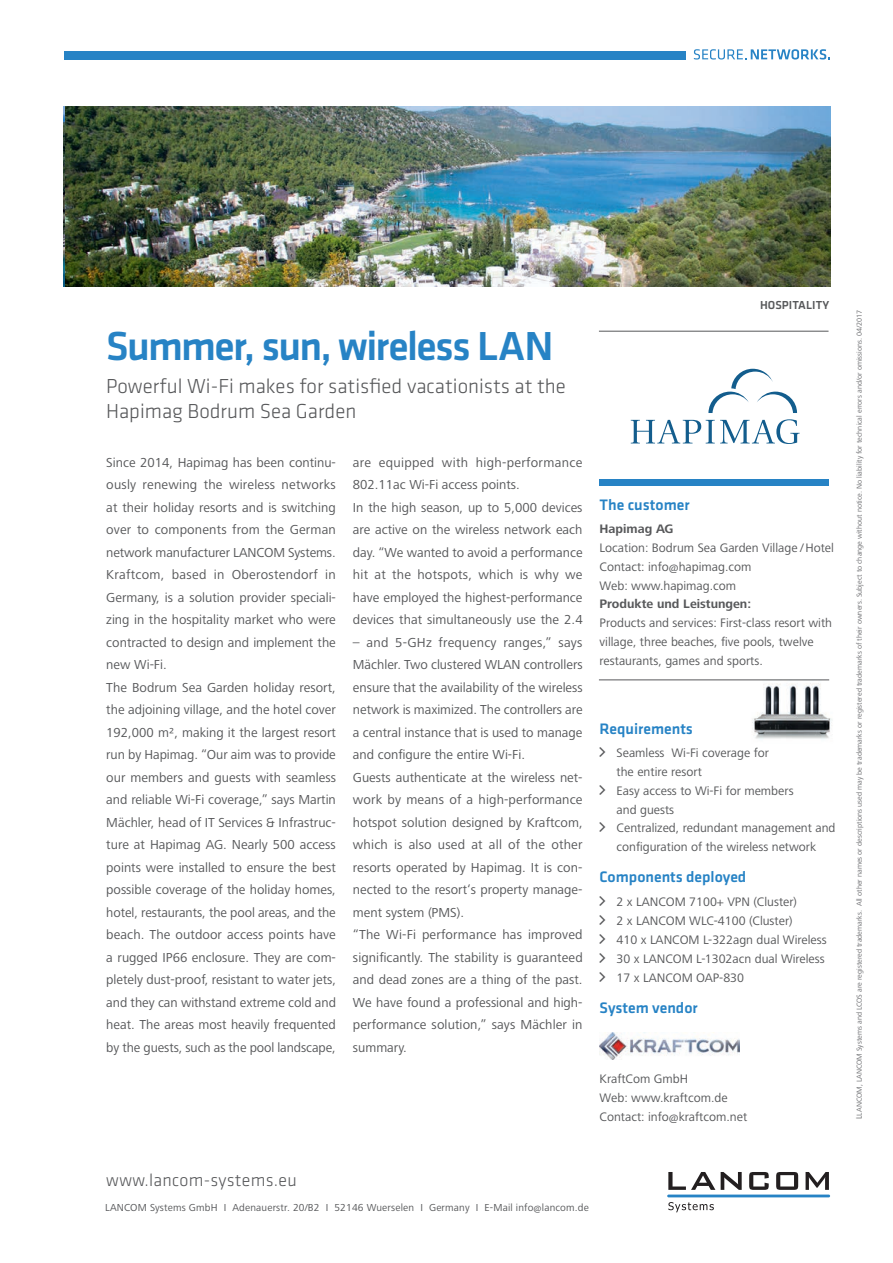
<style>
.page{position:relative;width:893px;height:1263px;background:#fff}
.page>*{position:absolute;margin:0;border:0;box-sizing:border-box;transform-origin:0 0}
.t1{font:500 42px "Klavika Basic";letter-spacing:-.04em;color:#2783c5}
.t2{font:300 21px/24.8px "Klavika Basic";color:#57585a}
.t3{font:300 18px "Klavika Basic";letter-spacing:.015em;color:#57585a}
.t4{font:500 15.75px "Klavika Basic";color:#2783c5}
.t5{font:13.5px/22.5px "Frutiger Next LT";color:#57585a}
.t6{font:12.75px/18.9px "Frutiger Next LT";color:#57585a}
.t7{font:700 12.75px "Frutiger Next LT";color:#57585a}
.t8{font:500 12px "Klavika Basic";letter-spacing:.005em;color:#57585a}
.t9{font:10.5px "Frutiger Next LT";letter-spacing:.015em;color:#57585a}
.t10{font:7.5px "Frutiger Next LT";color:#6c6d70}
.s1{font-stretch:condensed;font-size:8.25px;color:#57585a}
</style>
<div class="page">
<svg style="left:668px;top:1172px;width:47px;height:18px"></svg>
<svg style="left:721px;top:1172px;width:21px;height:18px"></svg>
<svg style="left:749px;top:1172px;width:20px;height:18px"></svg>
<svg style="left:776px;top:1172px;width:22px;height:18px"></svg>
<svg style="left:806px;top:1172px;width:23px;height:18px"></svg>
<svg style="left:668px;top:1202px;width:46px;height:10px"></svg>
<hr style="left:667px;top:1194px;width:163px;height:3px;background:#2783c5">
<div style="left:64px;top:51px;width:621px;height:9px;background:#2783c5"></div>
<svg style="left:694px;top:49px;width:136px;height:11px"></svg>
<img style="left:742px;top:679px;width:90px;height:60px">
<img style="left:600px;top:1032px;width:140px;height:27px">
<hr style="left:599px;top:679px;width:230px;height:1px;background:#57585a">
<div style="left:600px;top:480px;width:229px;height:6px;background:#2783c5"></div>
<svg style="left:631px;top:419px;width:169px;height:25px"></svg>
<svg style="left:708px;top:369px;width:89px;height:44px"></svg>
<hr style="left:599px;top:331px;width:229px;height:1px;background:#57585a">
<img style="left:65px;top:106px;width:766px;height:180px">
<h1 class="t1" style="left:106px;top:317px;width:449px">Summer, sun, wireless LAN</h1>
<h2 class="t2" style="left:106px;top:373px;width:461px">Powerful Wi-Fi makes for satisfied vacationists at the<br>Hapimag Bodrum Sea Garden</h2>
<p class="t5" style="left:106px;top:451px;width:231px">Since 2014, Hapimag has been continu&shy;ously renewing the wireless networks at their holiday resorts and is switching over to components from the German network manufacturer LANCOM Systems.<br>Kraftcom, based in Oberostendorf in Germany, is a solution provider speciali&shy;zing in the hospitality market who were contracted to design and implement the new Wi-Fi.<br>The Bodrum Sea Garden holiday resort, the adjoining village, and the hotel cover 192,000 m², making it the largest resort run by Hapimag. “Our aim was to provide our members and guests with seamless and reliable Wi-Fi coverage,” says Martin Mächler, head of IT Services &amp; Infrastruc&shy;ture at Hapimag AG. Nearly 500 access points were installed to ensure the best possible coverage of the holiday homes, hotel, restaurants, the pool areas, and the beach. The outdoor access points have a rugged IP66 enclosure. They are com&shy;pletely dust-proof, resistant to water jets, and they can withstand extreme cold and heat. The areas most heavily frequented by the guests, such as the pool landscape,</p>
<p class="t5" style="left:353px;top:451px;width:231px">are equipped with high-performance 802.11ac Wi-Fi access points.<br>In the high season, up to 5,000 devices are active on the wireless network each day. “We wanted to avoid a performance hit at the hotspots, which is why we have employed the highest-performance devices that simultaneously use the 2.4</p>
<p class="t5" style="left:353px;top:631px;width:231px">– and 5-GHz frequency ranges,” says Mächler. Two clustered WLAN controllers ensure that the availability of the wireless network is maximized. The controllers are a central instance that is used to manage and configure the entire Wi-Fi.<br>Guests authenticate at the wireless net&shy;work by means of a high-performance hotspot solution designed by Kraftcom, which is also used at all of the other resorts operated by Hapimag. It is con&shy;nected to the resort‘s property manage&shy;ment system (PMS).<br>“The Wi-Fi performance has improved significantly. The stability is guaranteed and dead zones are a thing of the past.<br>We have found a professional and high&shy;performance solution,” says Mächler in summary.</p>
<p class="t8" style="left:760px;top:297px;width:71px">HOSPITALITY</p>
<p class="t4" style="left:600px;top:494px;width:92px">The customer</p>
<p class="t7" style="left:600px;top:522px;width:75px">Hapimag AG</p>
<p class="t6" style="left:600px;top:538px;width:236px">Location: Bodrum Sea Garden Village / Hotel<br>Contact: info@hapimag.com<br>Web: www.hapimag.com</p>
<p class="t7" style="left:600px;top:597px;width:153px">Produkte und Leistungen:</p>
<p class="t6" style="left:600px;top:613px;width:234px">Products and services: First-class resort with village, three beaches, five pools, twelve restaurants, games and sports.</p>
<p class="t4" style="left:600px;top:718px;width:95px">Requirements</p>
<p class="t6" style="left:617px;top:743px;width:220px">Seamless Wi-Fi coverage for<br>the entire resort<br>Easy access to Wi-Fi for members<br>and guests<br>Centralized, redundant management and configuration of the wireless network</p>
<p class="t4" style="left:600px;top:866px;width:148px">Components deployed</p>
<p class="t6" style="left:617px;top:892px;width:212px">2 x LANCOM 7100+ VPN (Cluster)<br>2 x LANCOM WLC-4100 (Cluster)<br>410 x LANCOM L-322agn dual Wireless<br>30 x LANCOM L-1302acn dual Wireless<br>17 x LANCOM OAP-830</p>
<p class="t4" style="left:600px;top:997px;width:100px">System vendor</p>
<p class="t6" style="left:600px;top:1069px;width:149px">KraftCom GmbH<br>Web: www.kraftcom.de<br>Contact: info@kraftcom.net</p>
<h3 class="t3" style="left:106px;top:1169px;width:192px">www.lancom-systems.eu</h3>
<p class="t9" style="left:105px;top:1201px;width:485px">LANCOM Systems GmbH I Adenauerstr. 20/B2 I 52146 Wuerselen I Germany I E-Mail info@lancom.de</p>
<p class="t10" style="left:855px;top:1119px;width:811px;rotate:-90deg"><span class="s1">L</span>LANCOM, LANCOM Systems and LCOS are registered trademarks. All other names or descriptions used may be trademarks or registered trademarks of their owners. Subject to change without notice. No liability for technical errors and/or omissions. 04/2017</p>
</div>
